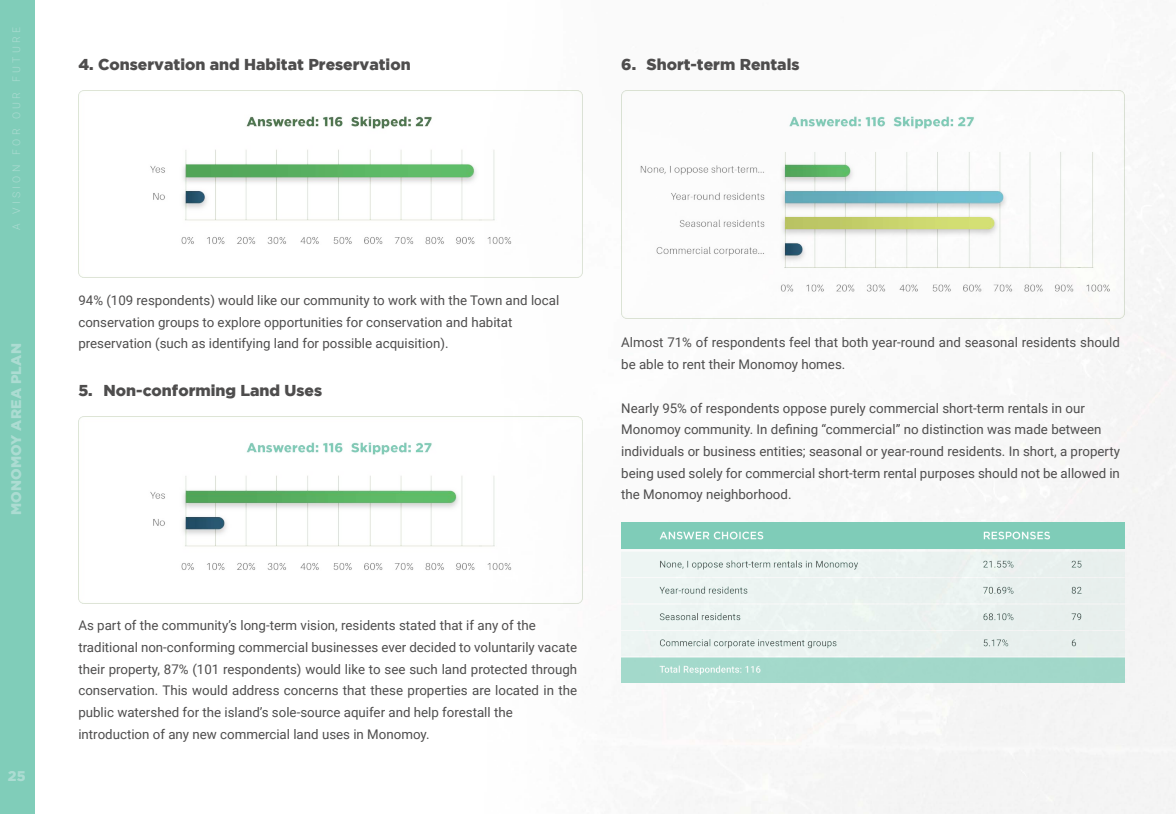
<style>
.page{position:relative;width:1176px;height:814px;background:#fff}
.page>*{position:absolute;margin:0;border:0;box-sizing:border-box;transform-origin:0 0}
.t1{font:900 15.75px "Gotham";color:#4e4d4d}
.t2{font:900 14px "Gotham";letter-spacing:.015em;color:#acdcd2}
.t3{font:13.3px/21.7px "Roboto";color:#4e4d4d}
.t4{font:300 10.5px "Roboto";letter-spacing:.325em;color:#acdcd2}
</style>
<div class="page">
<img style="left:78px;top:91px;width:504px;height:187px">
<img style="left:78px;top:416px;width:504px;height:187px">
<img style="left:621px;top:91px;width:504px;height:228px">
<img style="left:621px;top:523px;width:504px;height:159px">
<hr style="left:1175px;top:0;width:1px;height:814px;background:#80cdb9">
<div style="left:0;top:0;width:35px;height:814px;background:#80cdb9"></div>
<p class="t4" style="left:9px;top:230px;width:205px;rotate:-90deg">A VISION FOR OUR FUTURE</p>
<p class="t2" style="left:8px;top:515px;width:173px;rotate:-90deg">MONOMOY AREA PLAN</p>
<p class="t2" style="left:8px;top:768px;width:19px">25</p>
<p class="t1" style="left:78px;top:56px;width:334px">4. Conservation and Habitat Preservation</p>
<p class="t1" style="left:621px;top:55px;width:180px">6. Short-term Rentals</p>
<p class="t3" style="left:78px;top:289px;width:482px">94% (109 respondents) would like our community to work with the Town and local conservation groups to explore opportunities for conservation and habitat preservation (such as identifying land for possible acquisition).</p>
<p class="t1" style="left:78px;top:381px;width:245px">5. Non-conforming Land Uses</p>
<p class="t3" style="left:621px;top:331px;width:500px">Almost 71% of respondents feel that both year-round and seasonal residents should be able to rent their Monomoy homes.</p>
<p class="t3" style="left:621px;top:396px;width:500px">Nearly 95% of respondents oppose purely commercial short-term rentals in our Monomoy community. In defining “commercial” no distinction was made between individuals or business entities; seasonal or year-round residents. In short, a property being used solely for commercial short-term rental purposes should not be allowed in the Monomoy neighborhood.</p>
<p class="t3" style="left:78px;top:614px;width:500px">As part of the community’s long-term vision, residents stated that if any of the traditional non-conforming commercial businesses ever decided to voluntarily vacate their property, 87% (101 respondents) would like to see such land protected through conservation. This would address concerns that these properties are located in the public watershed for the island’s sole-source aquifer and help forestall the introduction of any new commercial land uses in Monomoy.</p>
</div>
